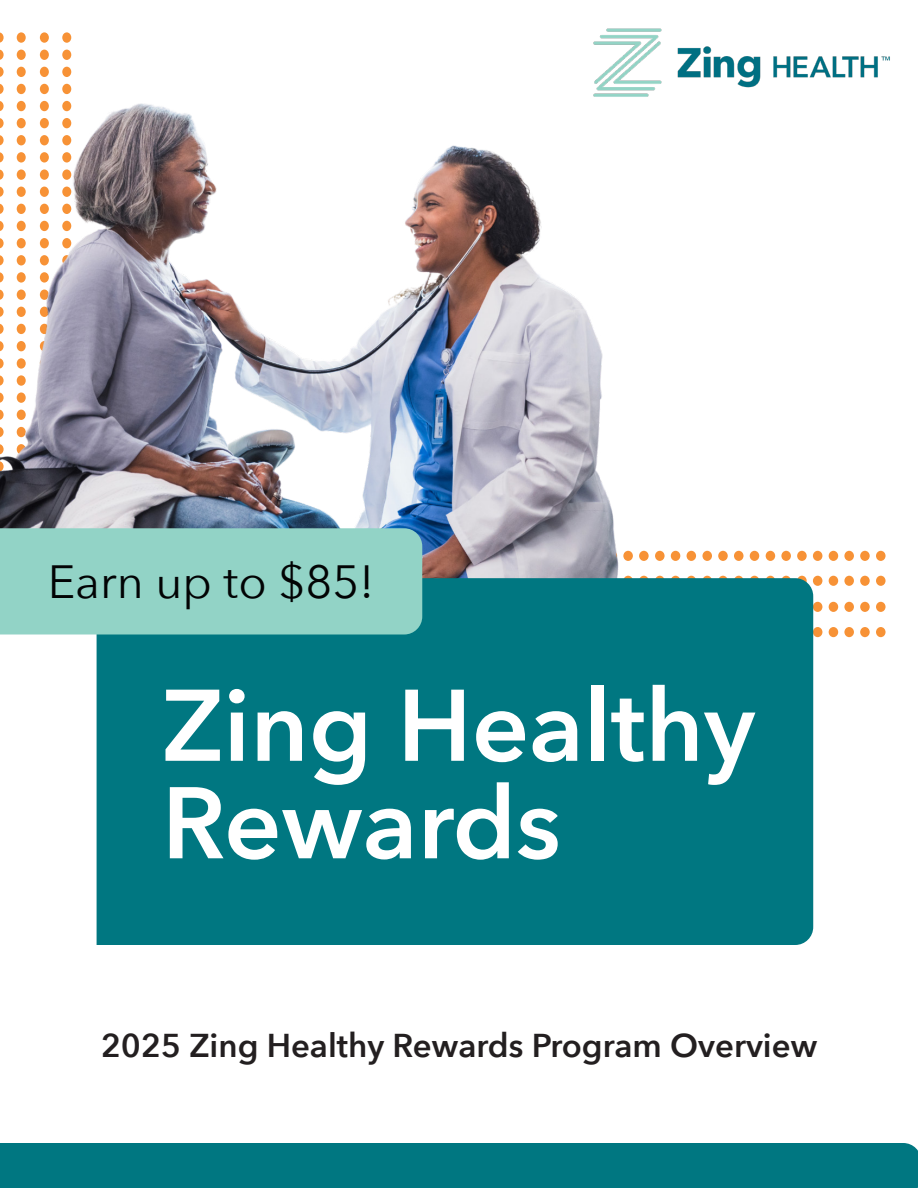
<style>
.page{position:relative;width:918px;height:1188px;background:#fff}
.page>*{position:absolute;margin:0;border:0;box-sizing:border-box;transform-origin:0 0}
.t1{font:600 100.5px/97.5px "Avenir Next";color:#fff}
.t2{font:46.5px "Avenir Next";color:#020304}
.t3{font:600 33px "Avenir Next";color:#231f20}
</style>
<div class="page">
<div style="left:623px;top:551px;width:10px;height:10px;background:#f79236;border-radius:50%"></div>
<div style="left:639px;top:551px;width:10px;height:10px;background:#f79236;border-radius:50%"></div>
<svg style="left:639px;top:576px;width:10px;height:10px"></svg>
<div style="left:655px;top:551px;width:10px;height:10px;background:#f79236;border-radius:50%"></div>
<svg style="left:655px;top:576px;width:10px;height:10px"></svg>
<div style="left:671px;top:551px;width:9px;height:10px;background:#f79236;border-radius:50%"></div>
<div style="left:671px;top:576px;width:9px;height:10px;background:#f79236;border-radius:50%"></div>
<div style="left:687px;top:551px;width:9px;height:10px;background:#f79236;border-radius:50%"></div>
<div style="left:687px;top:576px;width:9px;height:10px;background:#f79236;border-radius:50%"></div>
<div style="left:702px;top:551px;width:10px;height:10px;background:#f79236;border-radius:50%"></div>
<svg style="left:702px;top:576px;width:10px;height:10px"></svg>
<div style="left:718px;top:551px;width:10px;height:10px;background:#f79236;border-radius:50%"></div>
<svg style="left:718px;top:576px;width:10px;height:10px"></svg>
<div style="left:734px;top:551px;width:10px;height:10px;background:#f79236;border-radius:50%"></div>
<svg style="left:734px;top:576px;width:10px;height:10px"></svg>
<div style="left:750px;top:551px;width:9px;height:10px;background:#f79236;border-radius:50%"></div>
<div style="left:766px;top:551px;width:9px;height:10px;background:#f79236;border-radius:50%"></div>
<div style="left:766px;top:576px;width:9px;height:10px;background:#f79236;border-radius:50%"></div>
<div style="left:781px;top:551px;width:10px;height:10px;background:#f79236;border-radius:50%"></div>
<svg style="left:781px;top:576px;width:10px;height:10px"></svg>
<div style="left:797px;top:551px;width:10px;height:10px;background:#f79236;border-radius:50%"></div>
<svg style="left:797px;top:576px;width:10px;height:10px"></svg>
<div style="left:813px;top:551px;width:9px;height:10px;background:#f79236;border-radius:50%"></div>
<div style="left:813px;top:576px;width:9px;height:10px;background:#f79236;border-radius:50%"></div>
<div style="left:813px;top:602px;width:9px;height:10px;background:#f79236;border-radius:50%"></div>
<div style="left:813px;top:627px;width:9px;height:10px;background:#f79236;border-radius:50%"></div>
<div style="left:829px;top:551px;width:9px;height:10px;background:#f79236;border-radius:50%"></div>
<div style="left:829px;top:576px;width:9px;height:10px;background:#f79236;border-radius:50%"></div>
<div style="left:829px;top:602px;width:9px;height:10px;background:#f79236;border-radius:50%"></div>
<div style="left:829px;top:627px;width:9px;height:10px;background:#f79236;border-radius:50%"></div>
<div style="left:844px;top:551px;width:10px;height:10px;background:#f79236;border-radius:50%"></div>
<div style="left:844px;top:576px;width:10px;height:10px;background:#f79236;border-radius:50%"></div>
<div style="left:844px;top:602px;width:10px;height:10px;background:#f79236;border-radius:50%"></div>
<div style="left:844px;top:627px;width:10px;height:10px;background:#f79236;border-radius:50%"></div>
<div style="left:860px;top:551px;width:10px;height:10px;background:#f79236;border-radius:50%"></div>
<div style="left:860px;top:576px;width:10px;height:10px;background:#f79236;border-radius:50%"></div>
<div style="left:860px;top:602px;width:10px;height:10px;background:#f79236;border-radius:50%"></div>
<div style="left:860px;top:627px;width:10px;height:10px;background:#f79236;border-radius:50%"></div>
<div style="left:876px;top:551px;width:10px;height:10px;background:#f79236;border-radius:50%"></div>
<div style="left:876px;top:576px;width:10px;height:10px;background:#f79236;border-radius:50%"></div>
<div style="left:876px;top:602px;width:10px;height:10px;background:#f79236;border-radius:50%"></div>
<div style="left:876px;top:627px;width:10px;height:10px;background:#f79236;border-radius:50%"></div>
<svg style="left:0;top:50px;width:4px;height:9px"></svg>
<div style="left:17px;top:50px;width:9px;height:10px;background:#f79236;border-radius:50%"></div>
<div style="left:40px;top:50px;width:9px;height:10px;background:#f79236;border-radius:50%"></div>
<div style="left:62px;top:50px;width:9px;height:10px;background:#f79236;border-radius:50%"></div>
<svg style="left:0;top:32px;width:4px;height:11px"></svg>
<div style="left:17px;top:32px;width:9px;height:11px;background:#f79236;border-radius:50%"></div>
<div style="left:40px;top:32px;width:9px;height:11px;background:#f79236;border-radius:50%"></div>
<div style="left:62px;top:32px;width:9px;height:11px;background:#f79236;border-radius:50%"></div>
<img style="left:0;top:59px;width:630px;height:519px">
<img style="left:565px;top:28px;width:325px;height:98px">
<div style="left:97px;top:578px;width:716px;height:367px;background:#007781"></div>
<div style="left:0;top:528px;width:422px;height:106px;background:#92d3c6"></div>
<div style="left:0;top:1143px;width:918px;height:45px;background:#007781"></div>
<p class="t2" style="left:48px;top:542px;width:328px">Earn up to $85!</p>
<p class="t1" style="left:162px;top:675px;width:595px">Zing Healthy<br>Rewards</p>
<p class="t3" style="left:101px;top:1017px;width:718px">2025 Zing Healthy Rewards Program Overview</p>
</div>
